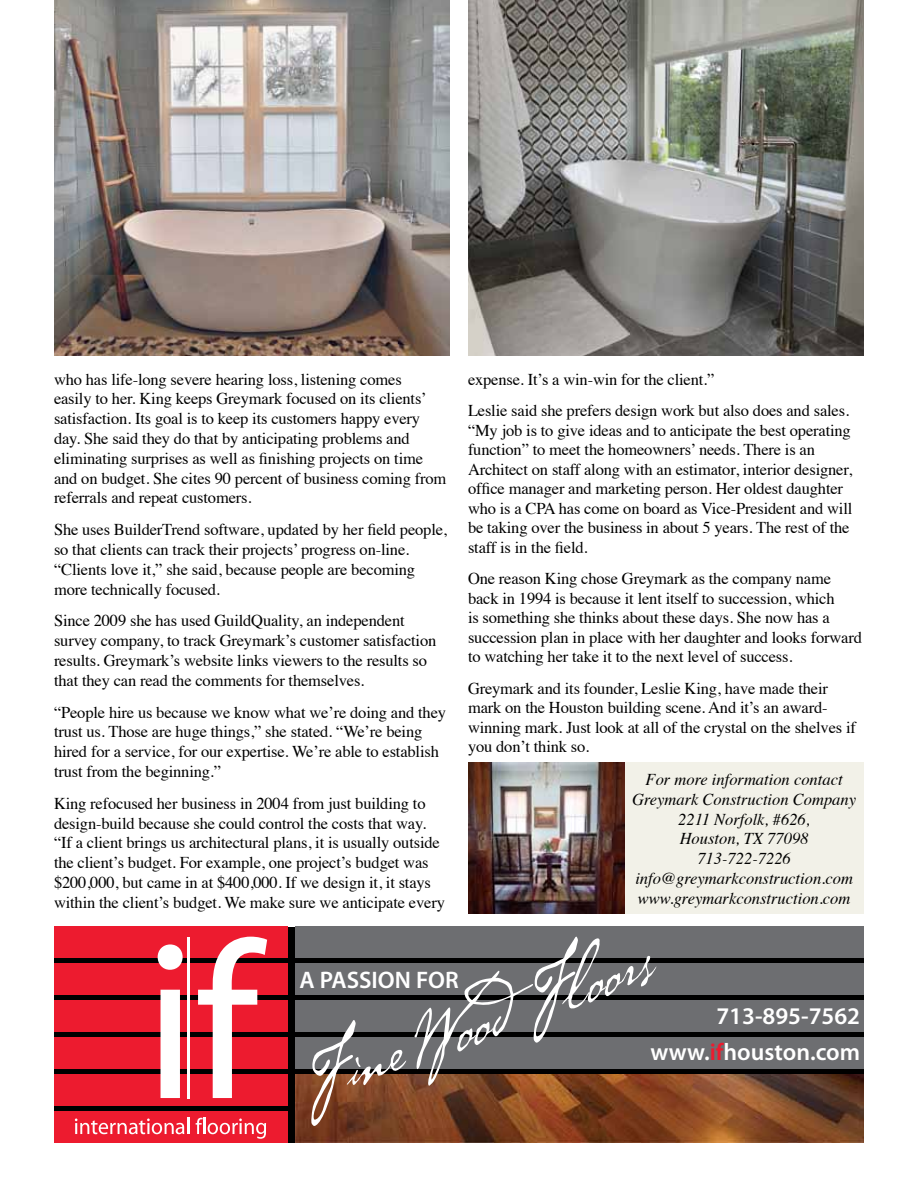
<style>
.page{position:relative;width:918px;height:1188px;background:#fff}
.page>*{position:absolute;margin:0;border:0;box-sizing:border-box;transform-origin:0 0}
.t1{font:600 24px/36px "Myriad Pro";color:#fff;text-align:right}
.t2{font:16.5px/19.8px "Times";letter-spacing:-.01em;color:#000}
.t3{font:italic 16.5px/19.8px "Times";color:#000;text-align:center}
.s1{color:#ed1b2f}
</style>
<div class="page">
<div style="left:468px;top:763px;width:396px;height:151px;background:#f2f1e8"></div>
<img style="left:54px;top:0;width:396px;height:355px">
<div style="left:54px;top:927px;width:810px;height:216px;background:#000"></div>
<div style="left:296px;top:927px;width:568px;height:31px;background:#6d6e71"></div>
<div style="left:296px;top:964px;width:568px;height:31px;background:#6d6e71"></div>
<div style="left:296px;top:1000px;width:568px;height:32px;background:#6d6e71"></div>
<div style="left:296px;top:1037px;width:568px;height:32px;background:#6d6e71"></div>
<div style="left:54px;top:927px;width:233px;height:31px;background:#ed1b2f"></div>
<div style="left:54px;top:964px;width:233px;height:31px;background:#ed1b2f"></div>
<div style="left:54px;top:1000px;width:233px;height:32px;background:#ed1b2f"></div>
<div style="left:54px;top:1037px;width:233px;height:32px;background:#ed1b2f"></div>
<div style="left:54px;top:1074px;width:233px;height:32px;background:#ed1b2f"></div>
<div style="left:54px;top:1111px;width:233px;height:32px;background:#ed1b2f"></div>
<hr style="left:187px;top:938px;width:2px;height:161px;background:#fff">
<svg style="left:75px;top:1118px;width:114px;height:16px"></svg>
<svg style="left:196px;top:1118px;width:70px;height:21px"></svg>
<svg style="left:158px;top:944px;width:25px;height:154px"></svg>
<svg style="left:198px;top:937px;width:69px;height:161px"></svg>
<img style="left:296px;top:1074px;width:568px;height:69px">
<svg style="left:311px;top:1020px;width:95px;height:106px"></svg>
<svg style="left:414px;top:936px;width:242px;height:150px"></svg>
<img style="left:468px;top:0;width:396px;height:355px">
<img style="left:468px;top:763px;width:156px;height:151px">
<p class="t2" style="left:54px;top:368px;width:394px">who has life-long severe hearing loss, listening comes<br>easily to her. King keeps Greymark focused on its clients’ satisfaction. Its goal is to keep its customers happy every day. She said they do that by anticipating problems and eliminating surprises as well as finishing projects on time and on budget. She cites 90 percent of business coming from referrals and repeat customers.</p>
<p class="t2" style="left:54px;top:518px;width:395px">She uses BuilderTrend software, updated by her field people, so that clients can track their projects’ progress on-line. “Clients love it,” she said, because people are becoming more technically focused.</p>
<p class="t2" style="left:54px;top:609px;width:384px">Since 2009 she has used GuildQuality, an independent survey company, to track Greymark’s customer satisfaction results. Greymark’s website links viewers to the results so that they can read the comments for themselves.</p>
<p class="t2" style="left:54px;top:701px;width:394px">“People hire us because we know what we’re doing and they trust us. Those are huge things,” she stated. “We’re being hired for a service, for our expertise. We’re able to establish trust from the beginning.”</p>
<p class="t2" style="left:54px;top:792px;width:392px">King refocused her business in 2004 from just building to design-build because she could control the costs that way. “If a client brings us architectural plans, it is usually outside the client’s budget. For example, one project’s budget was $200,000, but came in at $400,000. If we design it, it stays within the client’s budget. We make sure we anticipate every</p>
<p class="t2" style="left:468px;top:362px;width:383px;line-height:31.5px">expense. It’s a win-win for the client.”<br>Leslie said she prefers design work but also does and sales.</p>
<p class="t2" style="left:468px;top:419px;width:386px">“My job is to give ideas and to anticipate the best operating function” to meet the homeowners’ needs. There is an Architect on staff along with an estimator, interior designer, office manager and marketing person. Her oldest daughter who is a CPA has come on board as Vice-President and will be taking over the business in about 5 years. The rest of the staff is in the field.</p>
<p class="t2" style="left:468px;top:567px;width:395px">One reason King chose Greymark as the company name back in 1994 is because it lent itself to succession, which<br>is something she thinks about these days. She now has a succession plan in place with her daughter and looks forward to watching her take it to the next level of success.</p>
<p class="t2" style="left:468px;top:677px;width:390px">Greymark and its founder, Leslie King, have made their mark on the Houston building scene. And it’s an award&shy;winning mark. Just look at all of the crystal on the shelves if you don’t think so.</p>
<p class="t3" style="left:632px;top:768px;width:225px">For more information contact<br>Greymark Construction Company<br>2211 Norfolk, #626,<br>Houston, TX 77098<br>713-722-7226 info@greymarkconstruction.com www.greymarkconstruction.com</p>
<h1 class="t1" style="left:300px;top:961px;width:161px">A PASSION FOR</h1>
<h1 class="t1" style="left:650px;top:997px;width:211px">713-895-7562 www.<span class="s1">if</span>houston.com</h1>
</div>
